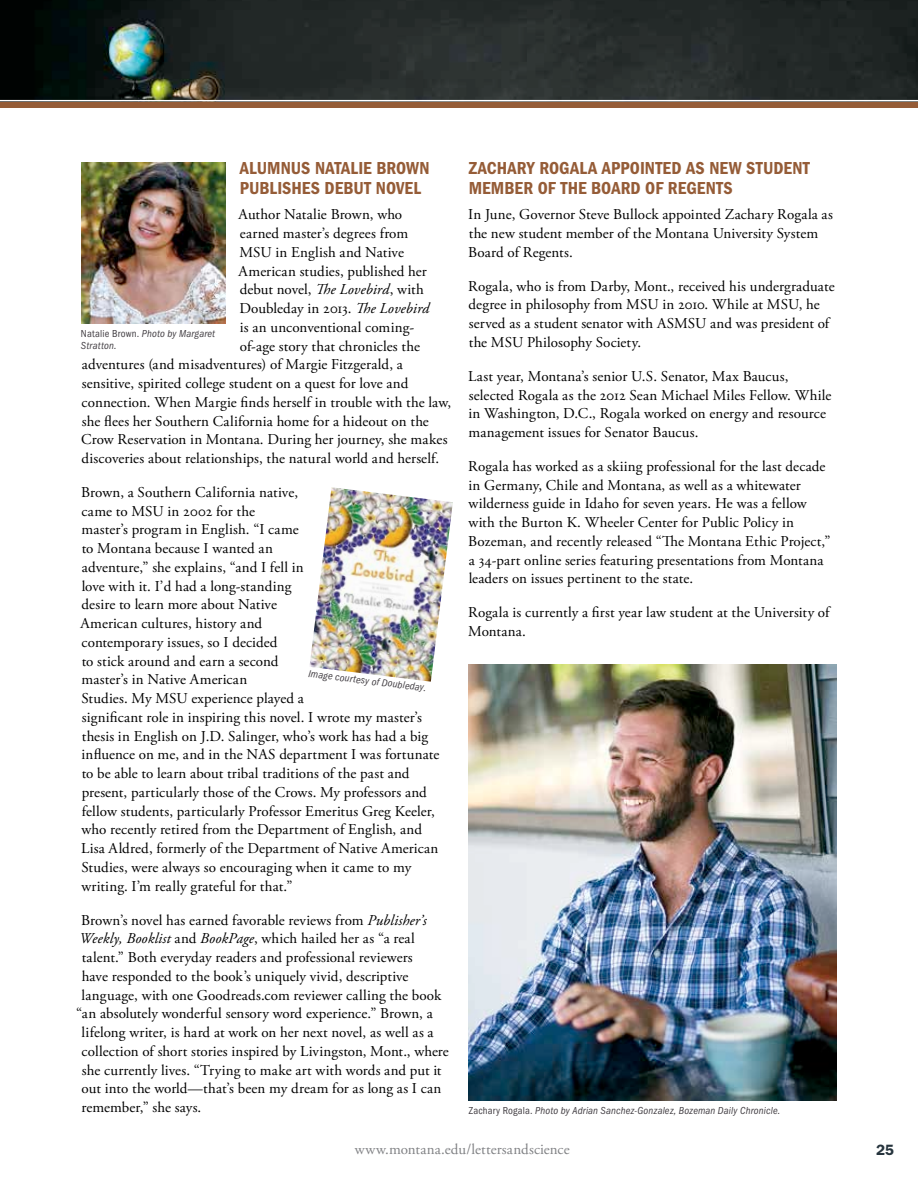
<style>
.page{position:relative;width:918px;height:1188px;background:#fff}
.page>*{position:absolute;margin:0;border:0;box-sizing:border-box;transform-origin:0 0}
.t1{font:18px/19.5px "ITC Franklin Gothic Std Dm Cd";color:#955c37}
.t2{font:15px/18.8px "Adobe Garamond Pro";letter-spacing:.005em;color:#000}
.t3{font:15px "Adobe Garamond Pro";letter-spacing:.01em;color:#808184}
.t4{font:600 15px "ITC Franklin Gothic Std";color:#26343d}
.t5{font:italic condensed 10.5px/12px "ITC Franklin Gothic Std";letter-spacing:.015em;color:#444045}
.s1{font-style:italic}
.s2{font-style:normal}
</style>
<div class="page">
<img style="left:0;top:0;width:918px;height:100px">
<div style="left:0;top:102px;width:918px;height:6px;background:#955c37"></div>
<img style="left:468px;top:665px;width:369px;height:436px">
<img style="left:81px;top:163px;width:145px;height:161px">
<img style="left:309px;top:487px;width:144px;height:195px">
<p class="t1" style="left:240px;top:159px;width:191px">ALUMNUS NATALIE BROWN<br>PUBLISHES DEBUT NOVEL</p>
<p class="t2" style="left:239px;top:206px;width:165px">Author Natalie Brown, who</p>
<p class="t2" style="left:240px;top:225px;width:170px">earned master’s degrees from</p>
<p class="t2" style="left:239px;top:243px;width:166px">MSU in English and Native</p>
<p class="t2" style="left:239px;top:262px;width:190px">American studies, published her</p>
<p class="t2" style="left:240px;top:281px;width:185px">debut novel, <span class="s1">The Lovebird</span>, with</p>
<p class="t2" style="left:239px;top:300px;width:191px">Doubleday in 2013. <span class="s1">The Lovebird</span></p>
<p class="t2" style="left:240px;top:318px;width:176px">is an unconventional coming-</p>
<p class="t2" style="left:240px;top:337px;width:182px">of-age story that chronicles the</p>
<p class="t2" style="left:82px;top:356px;width:323px">adventures (and misadventures) of Margie Fitzgerald, a</p>
<p class="t2" style="left:82px;top:375px;width:328px">sensitive, spirited college student on a quest for love and</p>
<p class="t2" style="left:82px;top:393px;width:371px">connection. When Margie finds herself in trouble with the law,</p>
<p class="t2" style="left:82px;top:412px;width:348px">she flees her Southern California home for a hideout on the</p>
<p class="t2" style="left:81px;top:431px;width:368px">Crow Reservation in Montana. During her journey, she makes</p>
<p class="t2" style="left:82px;top:450px;width:359px">discoveries about relationships, the natural world and herself.</p>
<p class="t2" style="left:80px;top:483px;width:361px">Brown, a Southern California native,<br>came to MSU in 2002 for the<br>master’s program in English. “I came<br>to Montana because I wanted an<br>adventure,” she explains, “and I fell in<br>love with it. I’d had a long-standing<br>desire to learn more about Native<br>American cultures, history and<br>contemporary issues, so I decided<br>to stick around and earn a second<br>master’s in Native American<br>Studies. My MSU experience played a<br>significant role in inspiring this novel. I wrote my master’s thesis in English on J.D. Salinger, who’s work has had a big influence on me, and in the NAS department I was fortunate to be able to learn about tribal traditions of the past and present, particularly those of the Crows. My professors and fellow students, particularly Professor Emeritus Greg Keeler, who recently retired from the Department of English, and Lisa Aldred, formerly of the Department of Native American Studies, were always so encouraging when it came to my writing. I’m really grateful for that.”</p>
<p class="t2" style="left:81px;top:911px;width:347px">Brown’s novel has earned favorable reviews from <span class="s1">Publisher’s</span></p>
<p class="t2" style="left:79px;top:930px;width:337px"><span class="s1">Weekly, Booklist</span> and <span class="s1">BookPage</span>, which hailed her as “a real</p>
<p class="t2" style="left:82px;top:948px;width:333px">talent.” Both everyday readers and professional reviewers</p>
<p class="t2" style="left:82px;top:967px;width:328px">have responded to the book’s uniquely vivid, descriptive</p>
<p class="t2" style="left:82px;top:986px;width:361px">language, with one Goodreads.com reviewer calling the book</p>
<p class="t2" style="left:76px;top:1005px;width:358px">“an absolutely wonderful sensory word experience.” Brown, a</p>
<p class="t2" style="left:82px;top:1023px;width:354px">lifelong writer, is hard at work on her next novel, as well as a</p>
<p class="t2" style="left:82px;top:1042px;width:369px">collection of short stories inspired by Livingston, Mont., where</p>
<p class="t2" style="left:82px;top:1061px;width:361px">she currently lives. “Trying to make art with words and put it</p>
<p class="t2" style="left:82px;top:1080px;width:361px">out into the world—that’s been my dream for as long as I can</p>
<p class="t2" style="left:81px;top:1098px;width:121px">remember,” she says.</p>
<p class="t5" style="left:469px;top:1105px;width:313px"><span class="s2">Zachary Rogala.</span> Photo by Adrian Sanchez-Gonzalez, Bozeman Daily Chronicle.</p>
<p class="t1" style="left:469px;top:159px;width:343px">ZACHARY ROGALA APPOINTED AS NEW STUDENT<br>MEMBER OF THE BOARD OF REGENTS</p>
<p class="t2" style="left:468px;top:206px;width:366px">In June, Governor Steve Bullock appointed Zachary Rogala as the new student member of the Montana University System<br>Board of Regents.</p>
<p class="t2" style="left:468px;top:277px;width:368px">Rogala, who is from Darby, Mont., received his undergraduate degree in philosophy from MSU in 2010. While at MSU, he served as a student senator with ASMSU and was president of the MSU Philosophy Society.</p>
<p class="t2" style="left:468px;top:367px;width:365px">Last year, Montana’s senior U.S. Senator, Max Baucus, selected Rogala as the 2012 Sean Michael Miles Fellow. While in Washington, D.C., Rogala worked on energy and resource management issues for Senator Baucus.</p>
<p class="t2" style="left:468px;top:457px;width:364px">Rogala has worked as a skiing professional for the last decade in Germany, Chile and Montana, as well as a whitewater wilderness guide in Idaho for seven years. He was a fellow with the Burton K. Wheeler Center for Public Policy in Bozeman, and recently released “The Montana Ethic Project,” a 34-part online series featuring presentations from Montana leaders on issues pertinent to the state.</p>
<p class="t2" style="left:468px;top:604px;width:363px">Rogala is currently a first year law student at the University of<br>Montana.</p>
<p class="t5" style="left:81px;top:328px;width:136px"><span class="s2">Natalie Brown.</span> Photo by Margaret<br>Stratton.</p>
<p class="t5" style="left:309px;top:667px;width:120px;rotate:7deg">Image courtesy of Doubleday.</p>
<p class="t3" style="left:355px;top:1141px;width:217px">www.montana.edu/lettersandscience</p>
<p class="t4" style="left:876px;top:1141px;width:19px">25</p>
</div>
